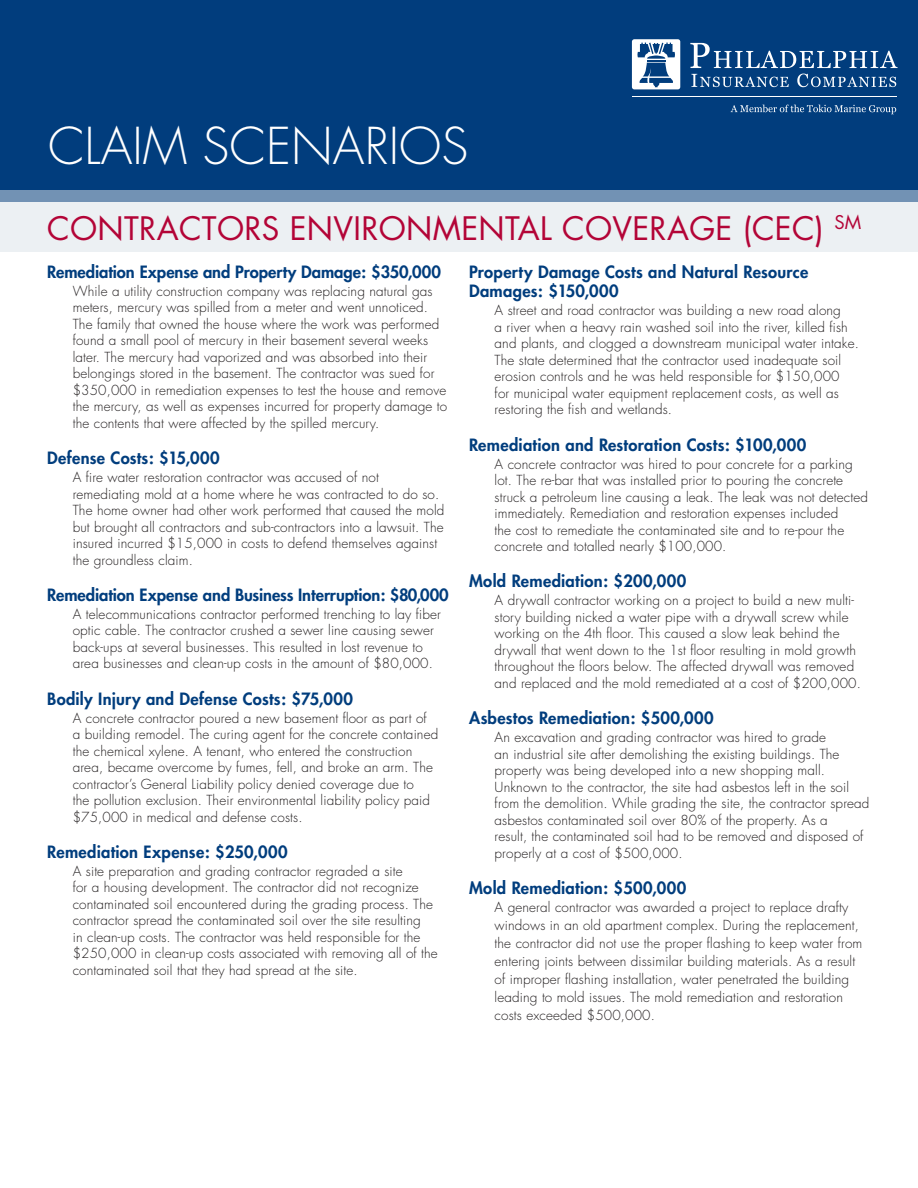
<style>
.page{position:relative;width:918px;height:1188px;background:#fff}
.page>*{position:absolute;margin:0;border:0;box-sizing:border-box;transform-origin:0 0}
.t1{font:300 49.5px "Futura";color:#fff}
.t2{font:31.5px "Futura";letter-spacing:.01em;color:#b30437}
.t3{font:800 16.5px/19.5px "Futura";letter-spacing:.015em;color:#013d7d}
.t4{font:800 16.5px "Futura";letter-spacing:-.005em;color:#013d7d}
.t5{font:300 13.5px/16.5px "Futura";letter-spacing:.01em;color:#231f20}
</style>
<div class="page">
<div style="left:0;top:0;width:918px;height:202px;background:#013d7d"></div>
<div style="left:632px;top:39px;width:48px;height:50px;background:#fff;border-radius:3px"></div>
<svg style="left:690px;top:43px;width:208px;height:25px"></svg>
<svg style="left:691px;top:74px;width:98px;height:13px"></svg>
<svg style="left:797px;top:74px;width:99px;height:13px"></svg>
<svg style="left:637px;top:43px;width:38px;height:44px"></svg>
<hr style="left:633px;top:96px;width:264px;height:1px;background:#fff">
<svg style="left:731px;top:105px;width:165px;height:9px"></svg>
<svg style="left:0;top:190px;width:918px;height:62px;fill:#ecf0f3"></svg>
<h1 class="t1" style="left:48px;top:116px;width:422px">CLAIM SCENARIOS</h1>
<p class="t2" style="left:47px;top:208px;width:815px">CONTRACTORS ENVIRONMENTAL COVERAGE (CEC) <sup>SM</sup></p>
<p class="t3" style="left:47px;top:262px;width:395px">Remediation Expense and Property Damage: $350,000</p>
<p class="t5" style="left:73px;top:283px;width:376px">While a utility construction company was replacing natural gas meters, mercury was spilled from a meter and went unnoticed.<br>The family that owned the house where the work was performed found a small pool of mercury in their basement several weeks later. The mercury had vaporized and was absorbed into their belongings stored in the basement. The contractor was sued for $350,000 in remediation expenses to test the house and remove the mercury, as well as expenses incurred for property damage to the contents that were affected by the spilled mercury.</p>
<p class="t3" style="left:47px;top:448px;width:174px">Defense Costs: $15,000</p>
<p class="t5" style="left:73px;top:469px;width:373px">A fire water restoration contractor was accused of not remediating mold at a home where he was contracted to do so.<br>The home owner had other work performed that caused the mold but brought all contractors and sub-contractors into a lawsuit. The insured incurred $15,000 in costs to defend themselves against the groundless claim.</p>
<p class="t4" style="left:47px;top:584px;width:403px">Remediation Expense and Business Interruption: $80,000</p>
<p class="t5" style="left:73px;top:606px;width:370px">A telecommunications contractor performed trenching to lay fiber optic cable. The contractor crushed a sewer line causing sewer back-ups at several businesses. This resulted in lost revenue to area businesses and clean-up costs in the amount of $80,000.</p>
<p class="t3" style="left:47px;top:689px;width:307px">Bodily Injury and Defense Costs: $75,000</p>
<p class="t5" style="left:73px;top:710px;width:367px">A concrete contractor poured a new basement floor as part of<br>a building remodel. The curing agent for the concrete contained the chemical xylene. A tenant, who entered the construction area, became overcome by fumes, fell, and broke an arm. The contractor’s General Liability policy denied coverage due to<br>the pollution exclusion. Their environmental liability policy paid $75,000 in medical and defense costs.</p>
<p class="t3" style="left:47px;top:842px;width:242px">Remediation Expense: $250,000</p>
<p class="t5" style="left:73px;top:863px;width:367px">A site preparation and grading contractor regraded a site<br>for a housing development. The contractor did not recognize contaminated soil encountered during the grading process. The contractor spread the contaminated soil over the site resulting<br>in clean-up costs. The contractor was held responsible for the $250,000 in clean-up costs associated with removing all of the contaminated soil that they had spread at the site.</p>
<p class="t3" style="left:469px;top:262px;width:341px">Property Damage Costs and Natural Resource<br>Damages: $150,000</p>
<p class="t5" style="left:495px;top:303px;width:366px">A street and road contractor was building a new road along<br>a river when a heavy rain washed soil into the river, killed fish and plants, and clogged a downstream municipal water intake.<br>The state determined that the contractor used inadequate soil erosion controls and he was held responsible for $150,000<br>for municipal water equipment replacement costs, as well as restoring the fish and wetlands.</p>
<p class="t3" style="left:469px;top:435px;width:339px">Remediation and Restoration Costs: $100,000</p>
<p class="t5" style="left:495px;top:456px;width:375px">A concrete contractor was hired to pour concrete for a parking lot. The re-bar that was installed prior to pouring the concrete struck a petroleum line causing a leak. The leak was not detected immediately. Remediation and restoration expenses included<br>the cost to remediate the contaminated site and to re-pour the concrete and totalled nearly $100,000.</p>
<p class="t3" style="left:469px;top:572px;width:219px">Mold Remediation: $200,000</p>
<p class="t5" style="left:495px;top:593px;width:368px">A drywall contractor working on a project to build a new multi&shy;story building nicked a water pipe with a drywall screw while working on the 4th floor. This caused a slow leak behind the drywall that went down to the 1st floor resulting in mold growth throughout the floors below. The affected drywall was removed and replaced and the mold remediated at a cost of $200,000.</p>
<p class="t3" style="left:469px;top:708px;width:246px">Asbestos Remediation: $500,000</p>
<p class="t5" style="left:495px;top:729px;width:376px">An excavation and grading contractor was hired to grade<br>an industrial site after demolishing the existing buildings. The property was being developed into a new shopping mall.<br>Unknown to the contractor, the site had asbestos left in the soil from the demolition. While grading the site, the contractor spread asbestos contaminated soil over 80% of the property. As a<br>result, the contaminated soil had to be removed and disposed of properly at a cost of $500,000.</p>
<p class="t3" style="left:469px;top:878px;width:219px">Mold Remediation: $500,000</p>
<p class="t5" style="left:495px;top:899px;width:369px;line-height:18px">A general contractor was awarded a project to replace drafty windows in an old apartment complex. During the replacement, the contractor did not use the proper flashing to keep water from entering joints between dissimilar building materials. As a result of improper flashing installation, water penetrated the building leading to mold issues. The mold remediation and restoration costs exceeded $500,000.</p>
</div>
